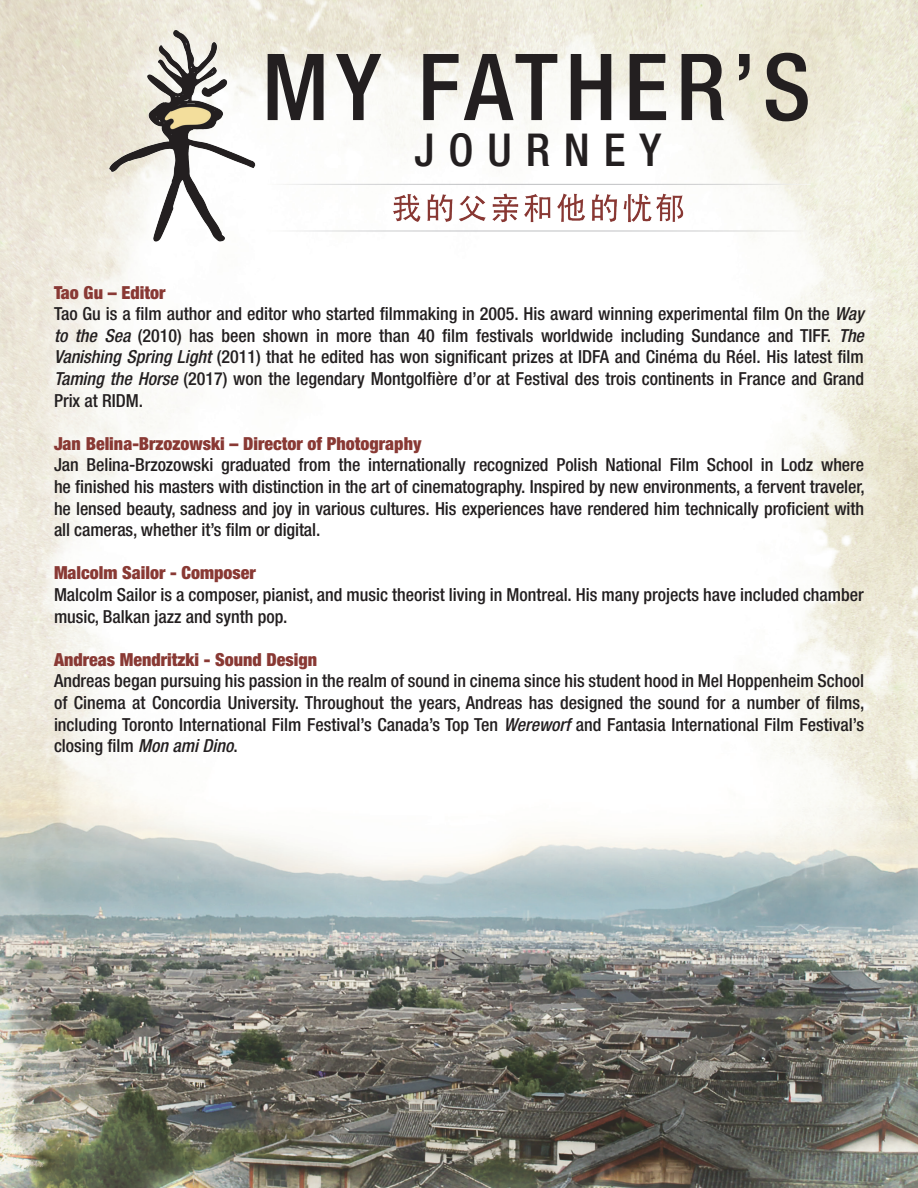
<style>
.page{position:relative;width:918px;height:1188px;background:#fff}
.page>*{position:absolute;margin:0;border:0;box-sizing:border-box;transform-origin:0 0}
.t1{font:500 condensed 92.55px "Helvetica Neue LT Std";letter-spacing:.08em;color:#231f20}
.t2{font:500 condensed 45.3px "Helvetica Neue LT Std";letter-spacing:.305em;color:#231f20}
.t3{font:500 condensed 18px/21.6px "Helvetica Neue LT Std";color:#231f20;text-align:justify}
.t4{font:900 condensed 18px "Helvetica Neue LT Std";color:#893934}
.s1{font-style:italic}
</style>
<div class="page">
<img style="left:0;top:0;width:918px;height:1188px">
<img style="left:107px;top:24px;width:168px;height:222px">
<img style="left:380px;top:183px;width:317px;height:48px">
<hr style="left:268px;top:184px;width:543px;height:1px;background:#fff">
<hr style="left:268px;top:231px;width:543px;height:1px;background:#fff">
<p class="t1" style="left:262px;top:32px;width:550px">MY FATHER’S</p>
<p class="t2" style="left:414px;top:122px;width:248px">JOURNEY</p>
<p class="t4" style="left:54px;top:281px;width:113px">Tao Gu – Editor</p>
<p class="t3" style="left:54px;top:303px;width:812px">Tao Gu is a film author and editor who started filmmaking in 2005. His award winning experimental film On the <span class="s1">Way to the Sea</span> (2010) has been shown in more than 40 film festivals worldwide including Sundance and TIFF. <span class="s1">The Vanishing Spring Light</span> (2011) that he edited has won significant prizes at IDFA and Cinéma du Réel. His latest film <span class="s1">Taming the Horse</span> (2017) won the legendary Montgolfière d’or at Festival des trois continents in France and Grand Prix at RIDM.</p>
<p class="t4" style="left:54px;top:432px;width:369px">Jan Belina-Brzozowski – Director of Photography</p>
<p class="t3" style="left:54px;top:454px;width:812px">Jan Belina-Brzozowski graduated from the internationally recognized Polish National Film School in Lodz where he finished his masters with distinction in the art of cinematography. Inspired by new environments, a fervent traveler, he lensed beauty, sadness and joy in various cultures. His experiences have rendered him technically proficient with all cameras, whether it’s film or digital.</p>
<p class="t4" style="left:54px;top:562px;width:203px">Malcolm Sailor - Composer</p>
<p class="t3" style="left:54px;top:583px;width:811px">Malcolm Sailor is a composer, pianist, and music theorist living in Montreal. His many projects have included chamber music, Balkan jazz and synth pop.</p>
<p class="t4" style="left:54px;top:648px;width:265px">Andreas Mendritzki - Sound Design</p>
<p class="t3" style="left:54px;top:670px;width:812px">Andreas began pursuing his passion in the realm of sound in cinema since his student hood in Mel Hoppenheim School of Cinema at Concordia University. Throughout the years, Andreas has designed the sound for a number of films, including Toronto International Film Festival’s Canada’s Top Ten <span class="s1">Wereworf</span> and Fantasia International Film Festival’s closing film <span class="s1">Mon ami Dino</span>.</p>
</div>
